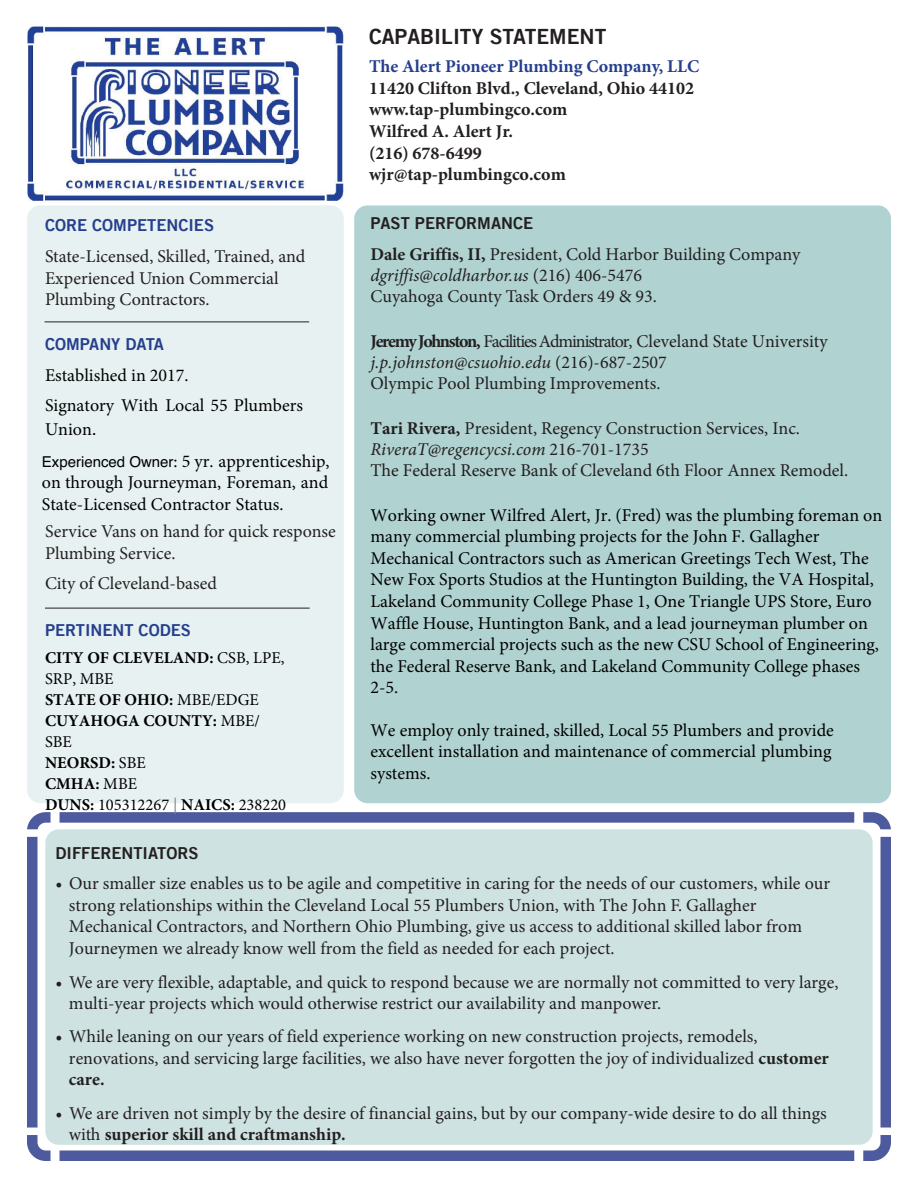
<style>
.page{position:relative;width:918px;height:1188px;background:#fff}
.page>*{position:absolute;margin:0;border:0;box-sizing:border-box;transform-origin:0 0}
.t1{font:21px "Trade Gothic Bold Two";color:#231f20}
.t2{font:18px/21.6px "Minion Pro";color:#231f20}
.t3{font:18px/21.6px "Minion Pro";color:#000}
.t4{font:700 18px/21.6px "Minion Pro";color:#231f20}
.t5{font:700 18px "Minion Pro";color:#253f8e}
.t6{font:700 16.5px/21px "Minion Pro";color:#000}
.t7{font:16.5px "Trade Gothic Bold Two";color:#253f8e}
.t8{font:16.5px "Trade Gothic Bold Two";color:#231f20}
.s1{font-family:"Helvetica"}
.s2{font-family:"Helvetica";font-size:15px}
.s3{font-weight:400}
.s4{font-weight:400;color:#808080}
.s5{font-weight:700}
.s6{font-style:italic}
</style>
<div class="page">
<div style="left:27px;top:205px;width:317px;height:598px;background:#e7f1f1;border-radius:14px"></div>
<div style="left:354px;top:205px;width:537px;height:598px;background:#b0d2d1;border-radius:14px"></div>
<div style="left:27px;top:812px;width:864px;height:349px;border:10px solid #4d5a9e;border-radius:14px"></div>
<div style="left:0;top:1128px;width:896px;height:7px;background:#fff"></div>
<div style="left:14px;top:829px;width:896px;height:8px;background:#fff"></div>
<div style="left:51px;top:807px;width:9px;height:367px;background:#fff"></div>
<div style="left:854px;top:808px;width:9px;height:360px;background:#fff"></div>
<div style="left:45px;top:829px;width:828px;height:316px;background:#cee2e2;border-radius:14px"></div>
<hr style="left:45px;top:322px;width:264px;height:1px;background:#231f20">
<hr style="left:45px;top:608px;width:265px;height:1px;background:#231f20">
<img style="left:27px;top:27px;width:317px;height:173px">
<p class="t7" style="left:45px;top:215px;width:171px">CORE COMPETENCIES</p>
<p class="t2" style="left:45px;top:246px;width:262px">State-Licensed, Skilled, Trained, and<br>Experienced Union Commercial<br>Plumbing Contractors.</p>
<p class="t7" style="left:45px;top:334px;width:121px">COMPANY DATA</p>
<p class="t3" style="left:45px;top:364px;width:145px">Established in 2017.</p>
<p class="t3" style="left:45px;top:394px;width:259px;line-height:24.2px">Signatory With Local 55 Plumbers<br>Union<span class="s1">.</span></p>
<p class="t3" style="left:42px;top:451px;width:289px;text-align:justify"><span class="s2">Experienced Owner</span>: 5 yr. apprenticeship, on through Journeyman, Foreman, and State-Licensed Contractor Status.</p>
<p class="t2" style="left:45px;top:521px;width:292px">Service Vans on hand for quick response<br>Plumbing Service.</p>
<p class="t2" style="left:45px;top:573px;width:174px">City of Cleveland-based</p>
<p class="t7" style="left:45px;top:620px;width:147px">PERTINENT CODES</p>
<p class="t6" style="left:45px;top:647px;width:243px">CITY OF CLEVELAND: <span class="s3">CSB, LPE,<br>SRP, MBE<br></span>STATE OF OHIO: <span class="s3">MBE/EDGE<br></span>CUYAHOGA COUNTY: <span class="s3">MBE/<br>SBE<br></span>NEORSD: <span class="s3">SBE<br></span>CMHA: <span class="s3">MBE<br></span>DUNS: <span class="s3">105312267</span> <span class="s4">|</span> NAICS: <span class="s3">238220</span></p>
<p class="t1" style="left:369px;top:23px;width:239px">CAPABILITY STATEMENT</p>
<p class="t5" style="left:369px;top:54px;width:332px">The Alert Pioneer Plumbing Company, LLC</p>
<p class="t4" style="left:369px;top:77px;width:327px">11420 Clifton Blvd., Cleveland, Ohio 44102 www.tap-plumbingco.com<br>Wilfred A. Alert Jr.<br>(216) 678-6499<br>wjr@tap-plumbingco.com</p>
<p class="t8" style="left:371px;top:213px;width:164px">PAST PERFORMANCE</p>
<p class="t2" style="left:371px;top:243px;width:432px"><span class="s5">Dale Griffis, II,</span> President, Cold Harbor Building Company <span class="s6">dgriffis@coldharbor.us</span> (216) 406-5476<br>Cuyahoga County Task Orders 49 &amp; 93.</p>
<p class="t2" style="left:371px;top:331px;width:459px;line-height:21px"><span class="s5">Jeremy Johnston,</span> Facilities Administrator, Cleveland State University <span class="s6">j.p.johnston@csuohio.edu</span> (216)-687-2507<br>Olympic Pool Plumbing Improvements.</p>
<p class="t2" style="left:371px;top:417px;width:479px"><span class="s5">Tari Rivera,</span> President, Regency Construction Services, Inc.<br><span class="s6">RiveraT@regencycsi.com</span> 216-701-1735<br>The Federal Reserve Bank of Cleveland 6th Floor Annex Remodel.</p>
<p class="t3" style="left:371px;top:504px;width:513px">Working owner Wilfred Alert, Jr. (Fred) was the plumbing foreman on many commercial plumbing projects for the John F. Gallagher Mechanical Contractors such as American Greetings Tech West, The New Fox Sports Studios at the Huntington Building, the VA Hospital, Lakeland Community College Phase 1, One Triangle UPS Store, Euro Waffle House, Huntington Bank, and a lead journeyman plumber on large commercial projects such as the new CSU School of Engineering, the Federal Reserve Bank, and Lakeland Community College phases 2-5.</p>
<p class="t3" style="left:371px;top:719px;width:465px">We employ only trained, skilled, Local 55 Plumbers and provide excellent installation and maintenance of commercial plumbing systems.</p>
<p class="t8" style="left:56px;top:843px;width:145px">DIFFERENTIATORS</p>
<p class="t2" style="left:69px;top:873px;width:763px;text-indent:-13px">• Our smaller size enables us to be agile and competitive in caring for the needs of our customers, while our strong relationships within the Cleveland Local 55 Plumbers Union, with The John F. Gallagher Mechanical Contractors, and Northern Ohio Plumbing, give us access to additional skilled labor from Journeymen we already know well from the field as needed for each project.</p>
<p class="t2" style="left:69px;top:971px;width:771px;text-indent:-13px">• We are very flexible, adaptable, and quick to respond because we are normally not committed to very large, multi-year projects which would otherwise restrict our availability and manpower.</p>
<p class="t2" style="left:69px;top:1026px;width:761px;text-indent:-13px">• While leaning on our years of field experience working on new construction projects, remodels, renovations, and servicing large facilities, we also have never forgotten the joy of individualized <span class="s5">customer care.</span></p>
<p class="t2" style="left:69px;top:1102px;width:759px;text-indent:-13px">• We are driven not simply by the desire of financial gains, but by our company-wide desire to do all things with <span class="s5">superior skill and craftmanship.</span></p>
</div>
